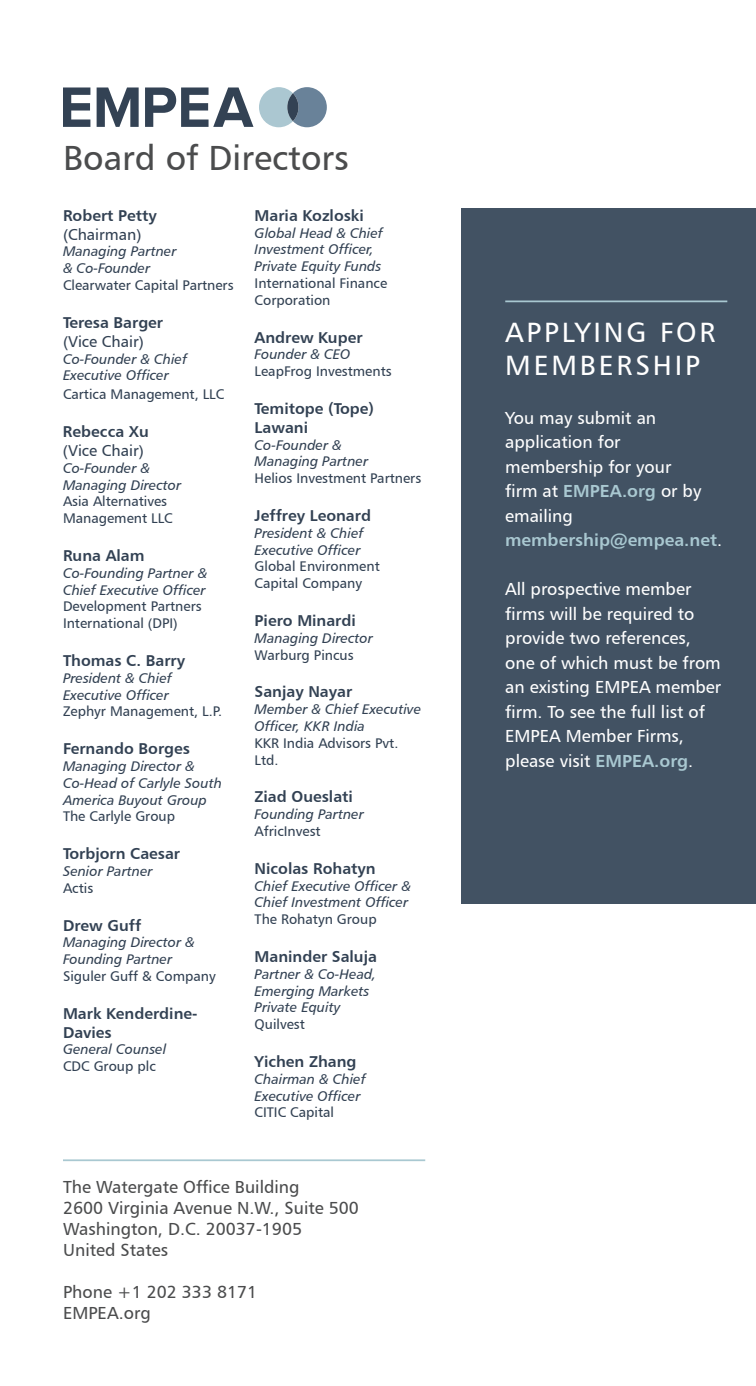
<style>
.page{position:relative;width:756px;height:1386px;background:#fff}
.page>*{position:absolute;margin:0;border:0;box-sizing:border-box;transform-origin:0 0}
.t1{font:35px "Humanist 777 BT Roman B";color:#4b4c4d}
.t2{font:28px/33.2px "Humanist 777 BT Roman B";letter-spacing:.1em;color:#fff}
.t3{font:17.5px/24.5px "Humanist 777 BT Roman B";color:#fff}
.t4{font:17.5px/21px "Humanist 777 BT Roman B";color:#4b4c4d}
.t5{font:17.5px "Humanist 777 BT Bold B";color:#a9c8d1}
.t6{font:15.75px/18.9px "Humanist 777 BT Bold B";color:#324153}
.t7{font:15.75px "Humanist 777 BT Roman B";color:#324153}
.t8{font:14px/16.8px "Humanist 777 BT Italic B";color:#324153}
.t9{font:14px/16.8px "Humanist 777 BT Roman B";color:#324153}
.s1{font-family:"Humanist 777 BT Bold B";color:#a9c8d1}
.s2{font-family:"Humanist 777 BT Roman B";color:#fff}
</style>
<div class="page">
<hr style="left:63px;top:1159px;width:362px;height:2px;background:#a9c8d1">
<div style="left:461px;top:208px;width:295px;height:696px;background:#425263"></div>
<hr style="left:505px;top:301px;width:222px;height:1px;background:#a9c8d1">
<svg style="left:259px;top:87px;width:68px;height:40px"></svg>
<svg style="left:287px;top:93px;width:12px;height:28px"></svg>
<svg style="left:63px;top:87px;width:190px;height:40px"></svg>
<h1 class="t1" style="left:63px;top:136px;width:287px">Board of Directors</h1>
<p class="t6" style="left:63px;top:205px;width:95px">Robert Petty</p>
<p class="t7" style="left:63px;top:224px;width:80px">(Chairman)</p>
<p class="t8" style="left:63px;top:243px;width:115px">Managing Partner &amp; Co-Founder</p>
<p class="t9" style="left:63px;top:276px;width:172px">Clearwater Capital Partners</p>
<p class="t6" style="left:63px;top:312px;width:102px">Teresa Barger</p>
<p class="t7" style="left:63px;top:331px;width:82px">(Vice Chair)</p>
<p class="t8" style="left:63px;top:350px;width:126px">Co-Founder &amp; Chief<br>Executive Officer</p>
<p class="t9" style="left:63px;top:386px;width:163px">Cartica Management, LLC</p>
<p class="t6" style="left:63px;top:422px;width:88px">Rebecca Xu</p>
<p class="t7" style="left:63px;top:441px;width:82px">(Vice Chair)</p>
<p class="t8" style="left:63px;top:459px;width:120px">Co-Founder &amp;<br>Managing Director</p>
<p class="t9" style="left:63px;top:493px;width:111px">Asia Alternatives<br>Management LLC</p>
<p class="t6" style="left:63px;top:546px;width:83px">Runa Alam</p>
<p class="t8" style="left:63px;top:564px;width:146px">Co-Founding Partner &amp;<br>Chief Executive Officer</p>
<p class="t9" style="left:63px;top:598px;width:140px">Development Partners<br>International (DPI)</p>
<p class="t6" style="left:63px;top:651px;width:124px">Thomas C. Barry</p>
<p class="t8" style="left:63px;top:669px;width:110px">President &amp; Chief<br>Executive Officer</p>
<p class="t9" style="left:63px;top:703px;width:161px">Zephyr Management, L.P.</p>
<p class="t6" style="left:63px;top:739px;width:129px">Fernando Borges</p>
<p class="t8" style="left:63px;top:757px;width:160px">Managing Director &amp;<br>Co-Head of Carlyle South<br>America Buyout Group</p>
<p class="t9" style="left:63px;top:808px;width:114px">The Carlyle Group</p>
<p class="t6" style="left:63px;top:844px;width:119px">Torbjorn Caesar</p>
<p class="t8" style="left:63px;top:862px;width:91px">Senior Partner</p>
<p class="t9" style="left:63px;top:879px;width:32px">Actis</p>
<p class="t6" style="left:63px;top:915px;width:80px">Drew Guff</p>
<p class="t8" style="left:63px;top:934px;width:133px">Managing Director &amp;<br>Founding Partner</p>
<p class="t9" style="left:63px;top:967px;width:154px">Siguler Guff &amp; Company</p>
<p class="t6" style="left:63px;top:1003px;width:136px">Mark Kenderdine-<br>Davies</p>
<p class="t8" style="left:63px;top:1041px;width:105px">General Counsel</p>
<p class="t9" style="left:63px;top:1058px;width:94px">CDC Group plc</p>
<p class="t6" style="left:255px;top:205px;width:111px">Maria Kozloski</p>
<p class="t8" style="left:255px;top:224px;width:130px">Global Head &amp; Chief<br>Investment Officer,<br>Private Equity Funds</p>
<p class="t9" style="left:255px;top:274px;width:134px">International Finance<br>Corporation</p>
<p class="t6" style="left:255px;top:327px;width:110px">Andrew Kuper</p>
<p class="t8" style="left:255px;top:346px;width:97px">Founder &amp; CEO</p>
<p class="t9" style="left:255px;top:363px;width:139px">LeapFrog Investments</p>
<p class="t6" style="left:255px;top:399px;width:121px">Temitope (Tope)<br>Lawani</p>
<p class="t8" style="left:255px;top:436px;width:115px">Co-Founder &amp;<br>Managing Partner</p>
<p class="t9" style="left:255px;top:470px;width:168px">Helios Investment Partners</p>
<p class="t6" style="left:255px;top:506px;width:118px">Jeffrey Leonard</p>
<p class="t8" style="left:255px;top:524px;width:110px">President &amp; Chief<br>Executive Officer</p>
<p class="t9" style="left:255px;top:558px;width:127px">Global Environment<br>Capital Company</p>
<p class="t6" style="left:255px;top:611px;width:103px">Piero Minardi</p>
<p class="t8" style="left:255px;top:629px;width:120px">Managing Director</p>
<p class="t9" style="left:255px;top:646px;width:101px">Warburg Pincus</p>
<p class="t6" style="left:255px;top:682px;width:99px">Sanjay Nayar</p>
<p class="t8" style="left:255px;top:701px;width:168px">Member &amp; Chief Executive<br>Officer, KKR India</p>
<p class="t9" style="left:255px;top:734px;width:145px">KKR India Advisors Pvt.<br>Ltd.</p>
<p class="t6" style="left:255px;top:787px;width:100px">Ziad Oueslati</p>
<p class="t8" style="left:255px;top:806px;width:111px">Founding Partner</p>
<p class="t9" style="left:255px;top:822px;width:68px">AfricInvest</p>
<p class="t6" style="left:255px;top:858px;width:123px">Nicolas Rohatyn</p>
<p class="t8" style="left:255px;top:877px;width:158px">Chief Executive Officer &amp;<br>Chief Investment Officer</p>
<p class="t9" style="left:255px;top:911px;width:124px">The Rohatyn Group</p>
<p class="t6" style="left:255px;top:947px;width:124px">Maninder Saluja</p>
<p class="t8" style="left:255px;top:965px;width:123px">Partner &amp; Co-Head,<br>Emerging Markets<br>Private Equity</p>
<p class="t9" style="left:255px;top:1016px;width:52px">Quilvest</p>
<p class="t6" style="left:255px;top:1052px;width:103px">Yichen Zhang</p>
<p class="t8" style="left:255px;top:1070px;width:113px">Chairman &amp; Chief<br>Executive Officer</p>
<p class="t9" style="left:255px;top:1104px;width:81px">CITIC Capital</p>
<p class="t4" style="left:63px;top:1176px;width:298px">The Watergate Office Building<br>2600 Virginia Avenue N.W., Suite 500<br>Washington, D.C. 20037-1905<br>United States</p>
<p class="t4" style="left:63px;top:1281px;width:196px">Phone +1 202 333 8171<br>EMPEA.org</p>
<h2 class="t2" style="left:505px;top:315px;width:212px">APPLYING FOR<br>MEMBERSHIP</h2>
<p class="t3" style="left:505px;top:405px;width:198px">You may submit an application for membership for your firm at <span class="s1">EMPEA.org</span> or by emailing</p>
<p class="t5" style="left:505px;top:529px;width:218px">membership@empea.net<span class="s2">.</span></p>
<p class="t3" style="left:505px;top:577px;width:218px">All prospective member firms will be required to provide two references, one of which must be from an existing EMPEA member firm. To see the full list of<br>EMPEA Member Firms, please visit <span class="s1">EMPEA.org</span>.</p>
</div>
